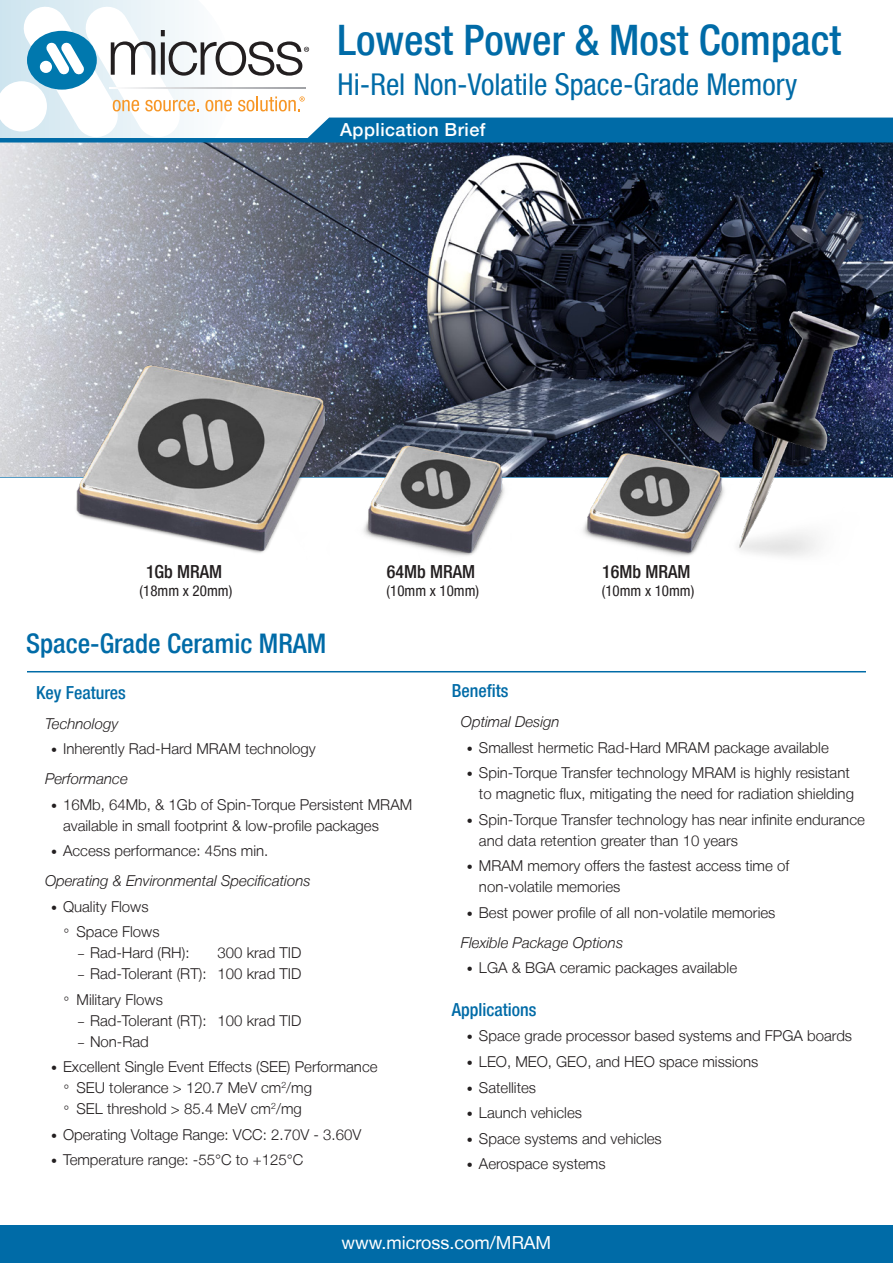
<style>
.page{position:relative;width:893px;height:1263px;background:#fff}
.page>*{position:absolute;margin:0;border:0;box-sizing:border-box;transform-origin:0 0}
.t1{font:500 condensed 42px "Helvetica Neue LT";color:#006ba7}
.t2{font:condensed 30px "Helvetica Neue LT";color:#006ba7}
.t3{font:500 condensed 27px "Helvetica Neue LT";color:#006ba7}
.Section_heading_blue{font:500 condensed 18px "Helvetica Neue LT";color:#006ba7}
.Section_heading_blue-2{font:500 condensed 18px "Helvetica Neue LT";color:#231f20}
.t4{font:18px "Helvetica Neue LT";color:#fff}
.Tittle{font:500 18px "Helvetica Neue LT";letter-spacing:.025em;color:#fff}
.t5{font:300 15px/21px "Helvetica Neue LT";color:#231f20}
.Bullet_Heading{font:italic 300 15px "Helvetica Neue LT";color:#231f20}
.Section_heading_blue-3{font:condensed 15px "Helvetica Neue LT";color:#231f20}
.s1{font-size:12px}
</style>
<div class="page">
<hr style="left:0;top:476px;width:893px;height:2px;background:#006ba7">
<img style="left:0;top:142px;width:893px;height:334px">
<div style="left:0;top:1226px;width:893px;height:37px;background:#006ba7"></div>
<hr style="left:0;top:138px;width:893px;height:4px;background:#006ba7">
<svg style="left:0;top:0;width:893px;height:138px"></svg>
<img style="left:569px;top:289px;width:297px;height:267px">
<img style="left:350px;top:289px;width:161px;height:267px">
<hr style="left:27px;top:671px;width:839px;height:1px;background:#006ba7">
<img style="left:57px;top:292px;width:272px;height:261px">
<p class="t1" style="left:338px;top:15px;width:505px">Lowest Power &amp; Most Compact</p>
<p class="t2" style="left:338px;top:67px;width:461px">Hi-Rel Non-Volatile Space-Grade Memory</p>
<p class="Tittle" style="left:340px;top:119px;width:147px">Application Brief</p>
<p class="Section_heading_blue-2" style="left:146px;top:561px;width:78px">1Gb MRAM</p>
<p class="Section_heading_blue-3" style="left:140px;top:582px;width:94px">(18mm x 20mm)</p>
<p class="t3" style="left:26px;top:627px;width:302px">Space-Grade Ceramic MRAM</p>
<p class="Section_heading_blue-2" style="left:387px;top:561px;width:90px">64Mb MRAM</p>
<p class="Section_heading_blue-3" style="left:387px;top:582px;width:94px">(10mm x 10mm)</p>
<p class="Section_heading_blue-2" style="left:602px;top:561px;width:90px">16Mb MRAM</p>
<p class="Section_heading_blue-3" style="left:602px;top:582px;width:94px">(10mm x 10mm)</p>
<p class="Section_heading_blue" style="left:36px;top:681px;width:91px">Key Features</p>
<p class="Bullet_Heading" style="left:45px;top:714px;width:75px">Technology</p>
<p class="t5" style="left:51px;top:738px;width:266px"><span class="s1">•</span> Inherently Rad-Hard MRAM technology</p>
<p class="Bullet_Heading" style="left:45px;top:770px;width:84px">Performance</p>
<p class="t5" style="left:63px;top:793px;width:351px;text-indent:-12px"><span class="s1">•</span> 16Mb, 64Mb, &amp; 1Gb of Spin-Torque Persistent MRAM available in small footprint &amp; low-profile packages</p>
<p class="t5" style="left:51px;top:840px;width:219px"><span class="s1">•</span> Access performance: 45ns min.</p>
<p class="Bullet_Heading" style="left:45px;top:872px;width:267px">Operating &amp; Environmental Specifications</p>
<p class="t5" style="left:51px;top:895px;width:99px"><span class="s1">•</span> Quality Flows</p>
<p class="t5" style="left:64px;top:921px;width:97px"><span class="s1">º</span> Space Flows</p>
<p class="t5" style="left:78px;top:942px;width:113px"><span class="s1">–</span> Rad-Hard (RH):</p>
<p class="t5" style="left:218px;top:942px;width:85px">300 krad TID</p>
<p class="t5" style="left:78px;top:963px;width:225px"><span class="s1">–</span> Rad-Tolerant (RT): 100 krad TID</p>
<p class="t5" style="left:64px;top:988px;width:100px"><span class="s1">º</span> Military Flows</p>
<p class="t5" style="left:78px;top:1009px;width:225px"><span class="s1">–</span> Rad-Tolerant (RT): 100 krad TID</p>
<p class="t5" style="left:78px;top:1030px;width:72px"><span class="s1">–</span> Non-Rad</p>
<p class="t5" style="left:51px;top:1056px;width:328px"><span class="s1">•</span> Excellent Single Event Effects (SEE) Performance</p>
<p class="t5" style="left:64px;top:1077px;width:249px"><span class="s1">º</span> SEU tolerance &gt; 120.7 MeV cm<sup>2</sup>/mg</p>
<p class="t5" style="left:64px;top:1098px;width:239px"><span class="s1">º</span> SEL threshold &gt; 85.4 MeV cm<sup>2</sup>/mg</p>
<p class="t5" style="left:51px;top:1123px;width:312px"><span class="s1">•</span> Operating Voltage Range: VCC: 2.70V - 3.60V</p>
<p class="t5" style="left:51px;top:1149px;width:254px"><span class="s1">•</span> Temperature range: -55°C to +125°C</p>
<p class="Section_heading_blue" style="left:452px;top:680px;width:58px">Benefits</p>
<p class="Bullet_Heading" style="left:461px;top:713px;width:100px">Optimal Design</p>
<p class="t5" style="left:467px;top:736px;width:363px"><span class="s1">•</span> Smallest hermetic Rad-Hard MRAM package available</p>
<p class="t5" style="left:467px;top:762px;width:389px;text-align:right"><span class="s1">•</span> Spin-Torque Transfer technology MRAM is highly resistant to magnetic flux, mitigating the need for radiation shielding</p>
<p class="t5" style="left:479px;top:808px;width:387px;text-indent:-12px"><span class="s1">•</span> Spin-Torque Transfer technology has near infinite endurance and data retention greater than 10 years</p>
<p class="t5" style="left:479px;top:855px;width:312px;text-indent:-12px"><span class="s1">•</span> MRAM memory offers the fastest access time of non-volatile memories</p>
<p class="t5" style="left:467px;top:901px;width:310px"><span class="s1">•</span> Best power profile of all non-volatile memories</p>
<p class="Bullet_Heading" style="left:461px;top:933px;width:164px">Flexible Package Options</p>
<p class="t5" style="left:467px;top:957px;width:272px"><span class="s1">•</span> LGA &amp; BGA ceramic packages available</p>
<p class="Section_heading_blue" style="left:452px;top:999px;width:86px">Applications</p>
<p class="t5" style="left:467px;top:1025px;width:387px"><span class="s1">•</span> Space grade processor based systems and FPGA boards</p>
<p class="t5" style="left:467px;top:1051px;width:293px"><span class="s1">•</span> LEO, MEO, GEO, and HEO space missions</p>
<p class="t5" style="left:467px;top:1076px;width:71px"><span class="s1">•</span> Satellites</p>
<p class="t5" style="left:467px;top:1102px;width:117px"><span class="s1">•</span> Launch vehicles</p>
<p class="t5" style="left:467px;top:1127px;width:196px"><span class="s1">•</span> Space systems and vehicles</p>
<p class="t5" style="left:467px;top:1153px;width:140px"><span class="s1">•</span> Aerospace systems</p>
<p class="t4" style="left:342px;top:1231px;width:211px">www.micross.com/MRAM</p>
</div>
